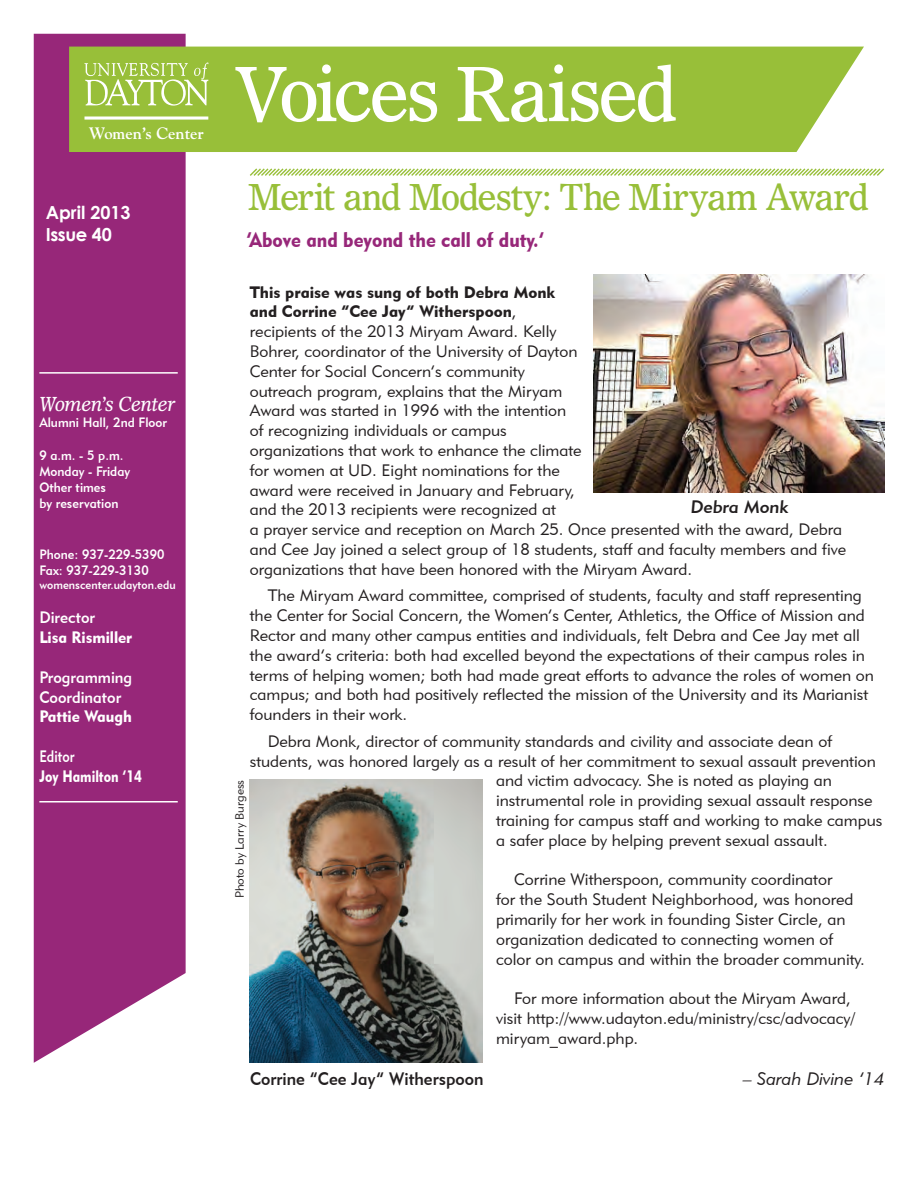
<style>
.page{position:relative;width:918px;height:1188px;background:#fff}
.page>*{position:absolute;margin:0;border:0;box-sizing:border-box;transform-origin:0 0}
.t1{font:75px "Olympian";letter-spacing:-.055em;color:#fff;scale:.95 1}
.t2{font:36px "Olympian";letter-spacing:-.055em;color:#98bf39;scale:.95 1}
.t3{font:21px "Geometric 415 BT Black A";color:#972779;scale:.9 1}
.t4{font:italic 19.5px "Olympian";letter-spacing:-.04em;color:#fff;scale:.95 1}
.t5{font:18px "Geometric 415 BT Medium A";color:#231f20;scale:.95 1}
.t6{font:700 18px "Century Gothic";color:#fff}
.t7{font:18px "Geometric 415 BT Lite Italic A";color:#231f20}
.t8{font:18px "Geometric 415 BT Medium A";color:#231f20}
.t9{font:16.5px/19.8px "Geometric 415 BT Lite A";color:#231f20}
.t10{font:16.5px/19.8px "Geometric 415 BT Black A";color:#231f20}
.t11{font:16.5px/19.8px "Geometric 415 BT Medium A";color:#fff;scale:.95 1}
.t12{font:16.5px "Geometric 415 BT Black A";color:#fff;scale:.95 1}
.t13{font:16.5px "Geometric 415 BT Black A";color:#fff;scale:.82 1}
.t14{font:700 16.5px "Goudy";color:#fff}
.t15{font:16.5px "Geometric 415 BT Medium A";color:#fff;scale:.82 1}
.t16{font:13.5px/16.2px "Geometric 415 BT Medium A";color:#fff;scale:.95 1}
.t17{font:12px "Geometric 415 BT Medium A";color:#fff;scale:.95 1}
.t18{font:12px "Geometric 415 BT Lite A";color:#231f20}
.s1{font-family:"Geometric 415 BT Lite A"}
</style>
<div class="page">
<div style="left:34px;top:34px;width:152px;height:1029px;background:#972779"></div>
<svg style="left:250px;top:168px;width:635px;height:8px"></svg>
<hr style="left:39px;top:372px;width:139px;height:2px;background:#fff">
<hr style="left:39px;top:801px;width:139px;height:1px;background:#fff">
<div style="left:69px;top:47px;width:795px;height:105px;background:#98bf39"></div>
<img style="left:594px;top:274px;width:290px;height:218px">
<svg style="left:84px;top:62px;width:125px;height:44px;background:#afcd66"></svg>
<svg style="left:84px;top:116px;width:124px;height:4px"></svg>
<img style="left:250px;top:780px;width:233px;height:283px">
<p class="t14" style="left:89px;top:123px;width:117px">Women’s Center</p>
<p class="t6" style="left:46px;top:201px;width:86px">April 2013</p>
<p class="t6" style="left:46px;top:223px;width:68px">Issue 40</p>
<p class="t4" style="left:39px;top:392px;width:145px">Women’s Center</p>
<p class="t16" style="left:39px;top:414px;width:136px">Alumni Hall, 2nd Floor</p>
<p class="t16" style="left:39px;top:447px;width:97px">9 a.m. - 5 p.m.<br>Monday - Friday<br>Other times<br>by reservation</p>
<p class="t16" style="left:39px;top:546px;width:133px">Phone: 937-229-5390<br>Fax: 937-229-3130</p>
<p class="t17" style="left:39px;top:578px;width:145px">womenscenter.udayton.edu</p>
<p class="t11" style="left:39px;top:608px;width:60px">Director</p>
<p class="t12" style="left:39px;top:627px;width:99px">Lisa Rismiller</p>
<p class="t11" style="left:39px;top:667px;width:99px">Programming<br>Coordinator</p>
<p class="t12" style="left:39px;top:707px;width:99px">Pattie Waugh</p>
<p class="t15" style="left:39px;top:746px;width:44px">Editor</p>
<p class="t13" style="left:39px;top:766px;width:127px">Joy Hamilton ‘14</p>
<h1 class="t1" style="left:233px;top:48px;width:469px">Voices Raised</h1>
<h2 class="t2" style="left:248px;top:174px;width:655px">Merit and Modesty: The Miryam Award</h2>
<p class="t3" style="left:246px;top:226px;width:332px">‘Above and beyond the call of duty.’</p>
<p class="t10" style="left:250px;top:282px;width:307px">This praise was sung of both Debra Monk and Corrine “Cee Jay” Witherspoon<span class="s1">,</span></p>
<p class="t9" style="left:250px;top:321px;width:598px">recipients of the 2013 Miryam Award. Kelly<br>Bohrer, coordinator of the University of Dayton<br>Center for Social Concern’s community<br>outreach program, explains that the Miryam<br>Award was started in 1996 with the intention<br>of recognizing individuals or campus<br>organizations that work to enhance the climate<br>for women at UD. Eight nominations for the<br>award were received in January and February,<br>and the 2013 recipients were recognized at<br>a prayer service and reception on March 25. Once presented with the award, Debra and Cee Jay joined a select group of 18 students, staff and faculty members and five organizations that have been honored with the Miryam Award.</p>
<p class="t9" style="left:250px;top:586px;width:626px;text-indent:18px">The Miryam Award committee, comprised of students, faculty and staff representing the Center for Social Concern, the Women’s Center, Athletics, the Office of Mission and Rector and many other campus entities and individuals, felt Debra and Cee Jay met all the award’s criteria: both had excelled beyond the expectations of their campus roles in terms of helping women; both had made great efforts to advance the roles of women on campus; and both had positively reflected the mission of the University and its Marianist founders in their work.</p>
<p class="t9" style="left:268px;top:731px;width:566px">Debra Monk, director of community standards and civility and associate dean of</p>
<p class="t9" style="left:250px;top:751px;width:628px">students, was honored largely as a result of her commitment to sexual assault prevention</p>
<p class="t9" style="left:496px;top:770px;width:337px">and victim advocacy. She is noted as playing an</p>
<p class="t9" style="left:496px;top:790px;width:378px">instrumental role in providing sexual assault response</p>
<p class="t9" style="left:496px;top:810px;width:388px">training for campus staff and working to make campus</p>
<p class="t9" style="left:496px;top:830px;width:333px">a safer place by helping prevent sexual assault.</p>
<p class="t9" style="left:496px;top:869px;width:370px;text-indent:18px">Corrine Witherspoon, community coordinator<br>for the South Student Neighborhood, was honored primarily for her work in founding Sister Circle, an organization dedicated to connecting women of color on campus and within the broader community.</p>
<p class="t9" style="left:496px;top:988px;width:361px;text-indent:18px">For more information about the Miryam Award, visit http://www.udayton.edu/ministry/csc/advocacy/ miryam_award.php.</p>
<p class="t7" style="left:743px;top:1068px;width:143px">– Sarah Divine ‘14</p>
<p class="t8" style="left:690px;top:495px;width:100px">Debra Monk</p>
<p class="t18" style="left:232px;top:898px;width:120px;rotate:-90deg">Photo by Larry Burgess</p>
<p class="t5" style="left:250px;top:1067px;width:247px">Corrine “Cee Jay” Witherspoon</p>
</div>
